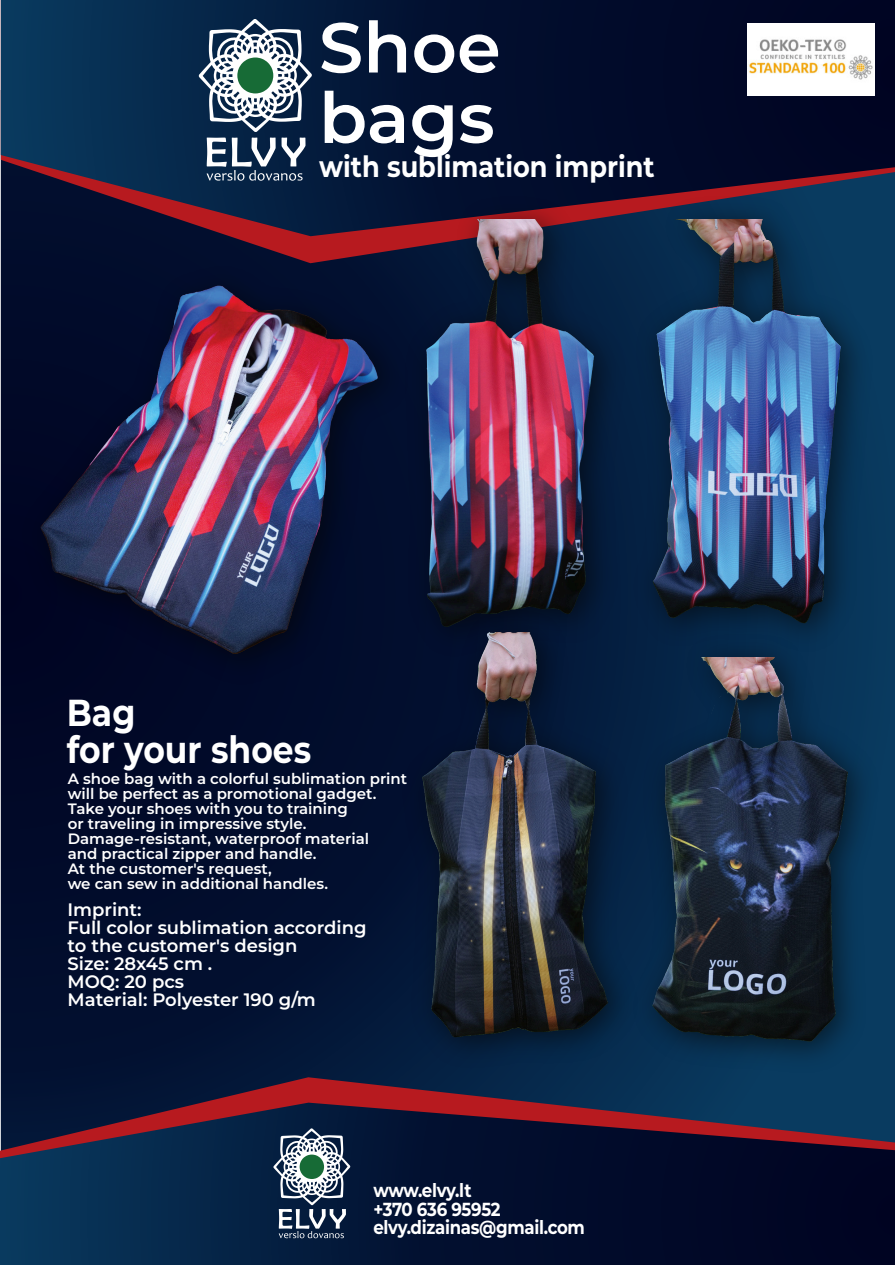
<style>
.page{position:relative;width:895px;height:1265px;background:#fff}
.page>*{position:absolute;margin:0;border:0;box-sizing:border-box;transform-origin:0 0}
.t1{font:600 70.35px/70.3px "Montserrat";color:#fff}
.t2{font:700 37.5px/37.5px "Montserrat";color:#fff;scale:.88 1}
.t3{font:700 29.25px "Montserrat";color:#fff;scale:.88 1}
.t4{font:700 18.9px/18.9px "Montserrat";letter-spacing:-.02em;color:#fff;scale:.88 1}
.t5{font:600 18px/18px "Montserrat";color:#fff}
.t6{font:600 15px/15px "Montserrat";color:#fff}
</style>
<div class="page">
<div style="left:1px;top:676px;width:893px;height:401px;background:#010c2c"></div>
<svg style="left:1px;top:1px;width:893px;height:235px;background:#091737"></svg>
<img style="left:747px;top:23px;width:128px;height:72px">
<svg style="left:1px;top:1077px;width:893px;height:25px;background:#252442"></svg>
<svg style="left:1px;top:1102px;width:893px;height:162px;background:#111837"></svg>
<img style="left:739px;top:657px;width:155px;height:413px">
<img style="left:1px;top:238px;width:300px;height:438px">
<img style="left:405px;top:196px;width:220px;height:23px">
<img style="left:301px;top:219px;width:233px;height:413px">
<img style="left:634px;top:196px;width:238px;height:23px">
<img style="left:534px;top:219px;width:360px;height:438px">
<img style="left:402px;top:610px;width:235px;height:22px">
<img style="left:301px;top:632px;width:438px;height:438px">
<svg style="left:199px;top:19px;width:113px;height:113px"></svg>
<svg style="left:207px;top:138px;width:98px;height:43px"></svg>
<svg style="left:273px;top:1128px;width:77px;height:110px"></svg>
<h1 class="t1" style="left:319px;top:12px;width:183px">Shoe bags</h1>
<h3 class="t3" style="left:319px;top:149px;width:383px">with sublimation imprint</h3>
<h2 class="t2" style="left:67px;top:693px;width:279px">Bag<br>for your shoes</h2>
<p class="t6" style="left:68px;top:770px;width:341px">A shoe bag with a colorful sublimation print will be perfect as a promotional gadget.<br>Take your shoes with you to training<br>or traveling in impressive style.<br>Damage-resistant, waterproof material<br>and practical zipper and handle.<br>At the customer's request,<br>we can sew in additional handles.</p>
<p class="t5" style="left:68px;top:900px;width:300px">Imprint:<br>Full color sublimation according to the customer's design<br>Size: 28x45 cm .<br>MOQ: 20 pcs<br>Material: Polyester 190 g/m</p>
<p class="t4" style="left:373px;top:1180px;width:242px">www.elvy.lt<br>+370 636 95952 elvy.dizainas@gmail.com</p>
</div>
